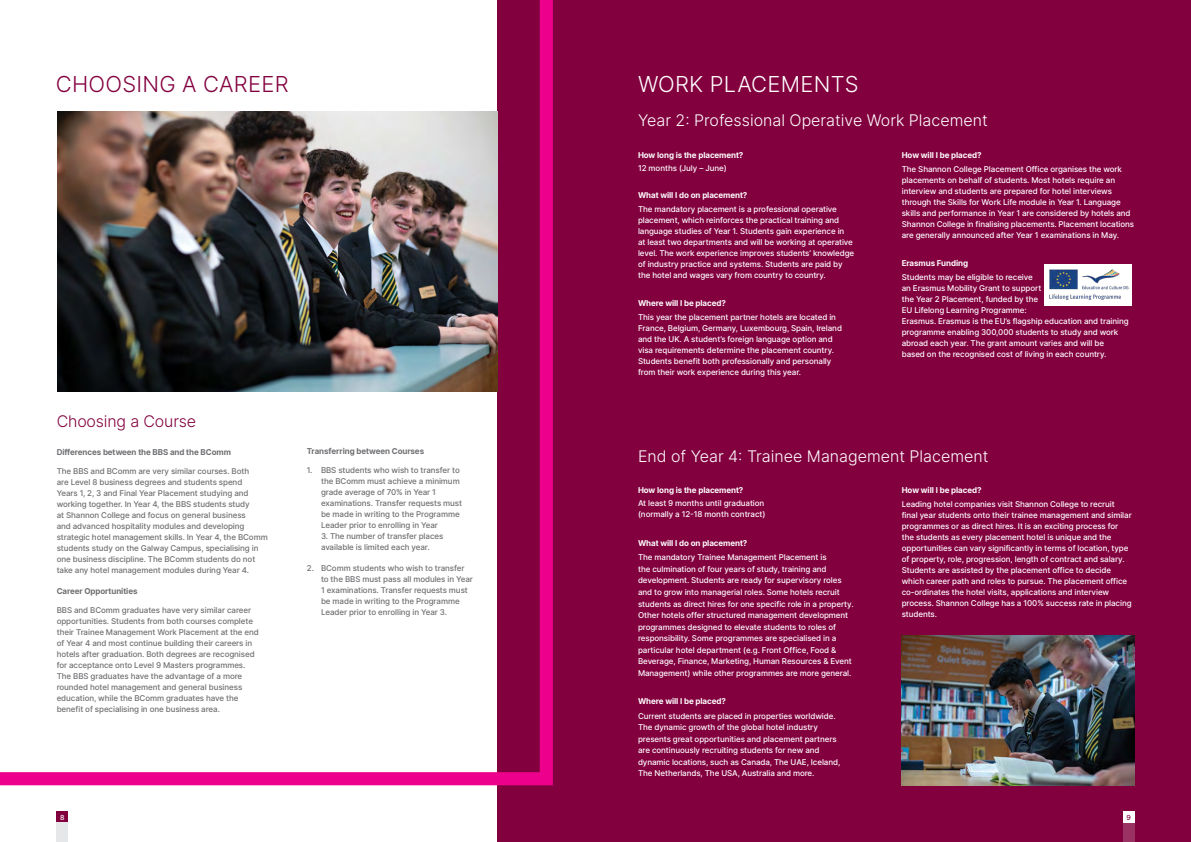
<style>
.page{position:relative;width:1191px;height:842px;background:#fff}
.page>*{position:absolute;margin:0;border:0;box-sizing:border-box;transform-origin:0 0}
.t1{font:300 22px "Inter";letter-spacing:.01em;color:#83003f}
.t2{font:300 22px "Inter";letter-spacing:.01em;color:#fff}
.t3{font:300 16px "Inter";color:#fff}
.t4{font:300 16px "Inter";letter-spacing:-.01em;color:#83003f}
.t5{font:500 8px/11px "Inter";letter-spacing:-.01em;color:#fff}
.t6{font:500 8px/11px "Inter";letter-spacing:-.01em;color:#6d6e71}
.t7{font:700 8px "Inter";letter-spacing:-.01em;color:#fff}
.t8{font:700 8px "Inter";letter-spacing:-.01em;color:#6d6e71}
.t9{font:500 7px "Inter";color:#fff}
.t10{font:500 7px "Inter";color:#83003f}
</style>
<div class="page">
<div style="left:497px;top:0;width:694px;height:842px;background:#83003f"></div>
<img style="left:901px;top:636px;width:233px;height:149px">
<div style="left:57px;top:811px;width:11px;height:11px;background:#83003f"></div>
<div style="left:1123px;top:811px;width:11px;height:11px;background:#fff"></div>
<div style="left:1123px;top:822px;width:11px;height:20px;background:#9b3264"></div>
<div style="left:1044px;top:265px;width:88px;height:41px;background:#fff"></div>
<img style="left:1049px;top:269px;width:79px;height:31px">
<svg style="left:0;top:0;width:553px;height:785px"></svg>
<div style="left:57px;top:822px;width:11px;height:20px;background:#e6e7e8"></div>
<p class="t1" style="left:56px;top:69px;width:234px">CHOOSING A CAREER</p>
<p class="t4" style="left:57px;top:410px;width:141px">Choosing a Course</p>
<p class="t8" style="left:57px;top:446px;width:176px">Differences between the BBS and the BComm</p>
<p class="t6" style="left:57px;top:466px;width:212px">The BBS and BComm are very similar courses. Both<br>are Level 8 business degrees and students spend<br>Years 1, 2, 3 and Final Year Placement studying and working together. In Year 4, the BBS students study<br>at Shannon College and focus on general business<br>and advanced hospitality modules and developing strategic hotel management skills. In Year 4, the BComm students study on the Galway Campus, specialising in one business discipline. The BComm students do not take any hotel management modules during Year 4.</p>
<p class="t8" style="left:57px;top:585px;width:82px">Career Opportunities</p>
<p class="t6" style="left:57px;top:605px;width:204px">BBS and BComm graduates have very similar career opportunities. Students from both courses complete their Trainee Management Work Placement at the end of Year 4 and most continue building their careers in hotels after graduation. Both degrees are recognised for acceptance onto Level 9 Masters programmes.<br>The BBS graduates have the advantage of a more rounded hotel management and general business education, while the BComm graduates have the benefit of specialising in one business area.</p>
<p class="t8" style="left:307px;top:445px;width:119px">Transferring between Courses</p>
<p class="t6" style="left:321px;top:464px;width:143px;text-indent:-14px">1. BBS students who wish to transfer to the BComm must achieve a minimum grade average of 70% in Year 1 examinations. Transfer requests must be made in writing to the Programme Leader prior to enrolling in Year</p>
<p class="t6" style="left:321px;top:530px;width:124px">3. The number of transfer places available is limited each year.</p>
<p class="t6" style="left:321px;top:562px;width:153px;text-indent:-14px">2. BComm students who wish to transfer to the BBS must pass all modules in Year 1 examinations. Transfer requests must be made in writing to the Programme Leader prior to enrolling in Year 3.</p>
<p class="t2" style="left:638px;top:68px;width:222px">WORK PLACEMENTS</p>
<p class="t3" style="left:638px;top:109px;width:351px">Year 2: Professional Operative Work Placement</p>
<p class="t7" style="left:638px;top:149px;width:107px">How long is the placement?</p>
<p class="t5" style="left:638px;top:162px;width:90px">12 months (July – June)</p>
<p class="t7" style="left:638px;top:189px;width:111px">What will I do on placement?</p>
<p class="t5" style="left:638px;top:204px;width:218px">The mandatory placement is a professional operative placement, which reinforces the practical training and language studies of Year 1. Students gain experience in<br>at least two departments and will be working at operative level. The work experience improves students’ knowledge of industry practice and systems. Students are paid by the hotel and wages vary from country to country.</p>
<p class="t7" style="left:638px;top:297px;width:89px">Where will I be placed?</p>
<p class="t5" style="left:638px;top:311px;width:205px">This year the placement partner hotels are located in France, Belgium, Germany, Luxembourg, Spain, Ireland and the UK. A student’s foreign language option and visa requirements determine the placement country.<br>Students benefit both professionally and personally from their work experience during this year.</p>
<p class="t7" style="left:901px;top:149px;width:81px">How will I be placed?</p>
<p class="t5" style="left:901px;top:163px;width:234px">The Shannon College Placement Office organises the work placements on behalf of students. Most hotels require an interview and students are prepared for hotel interviews through the Skills for Work Life module in Year 1. Language skills and performance in Year 1 are considered by hotels and Shannon College in finalising placements. Placement locations are generally announced after Year 1 examinations in May.</p>
<p class="t7" style="left:901px;top:257px;width:68px">Erasmus Funding</p>
<p class="t5" style="left:901px;top:271px;width:228px">Students may be eligible to receive<br>an Erasmus Mobility Grant to support<br>the Year 2 Placement, funded by the<br>EU Lifelong Learning Programme:<br>Erasmus. Erasmus is the EU’s flagship education and training programme enabling 300,000 students to study and work abroad each year. The grant amount varies and will be based on the recognised cost of living in each country.</p>
<p class="t3" style="left:638px;top:445px;width:352px">End of Year 4: Trainee Management Placement</p>
<p class="t7" style="left:638px;top:484px;width:107px">How long is the placement?</p>
<p class="t5" style="left:638px;top:497px;width:129px;line-height:11.5px">At least 9 months until graduation (normally a 12-18 month contract)</p>
<p class="t7" style="left:638px;top:537px;width:111px">What will I do on placement?</p>
<p class="t5" style="left:638px;top:552px;width:217px;line-height:11.5px">The mandatory Trainee Management Placement is<br>the culmination of four years of study, training and development. Students are ready for supervisory roles and to grow into managerial roles. Some hotels recruit students as direct hires for one specific role in a property.<br>Other hotels offer structured management development programmes designed to elevate students to roles of responsibility. Some programmes are specialised in a particular hotel department (e.g. Front Office, Food &amp; Beverage, Finance, Marketing, Human Resources &amp; Event Management) while other programmes are more general.</p>
<p class="t7" style="left:638px;top:695px;width:89px">Where will I be placed?</p>
<p class="t5" style="left:638px;top:710px;width:204px;line-height:11.5px">Current students are placed in properties worldwide.<br>The dynamic growth of the global hotel industry presents great opportunities and placement partners are continuously recruiting students for new and dynamic locations, such as Canada, The UAE, Iceland, The Netherlands, The USA, Australia and more.</p>
<p class="t7" style="left:901px;top:484px;width:81px">How will I be placed?</p>
<p class="t5" style="left:901px;top:498px;width:231px">Leading hotel companies visit Shannon College to recruit final year students onto their trainee management and similar programmes or as direct hires. It is an exciting process for the students as every placement hotel is unique and the opportunities can vary significantly in terms of location, type of property, role, progression, length of contract and salary.<br>Students are assisted by the placement office to decide which career path and roles to pursue. The placement office co-ordinates the hotel visits, applications and interview process. Shannon College has a 100% success rate in placing students.</p>
<p class="t9" style="left:60px;top:812px;width:6px">8</p>
<p class="t10" style="left:1126px;top:812px;width:6px">9</p>
</div>
